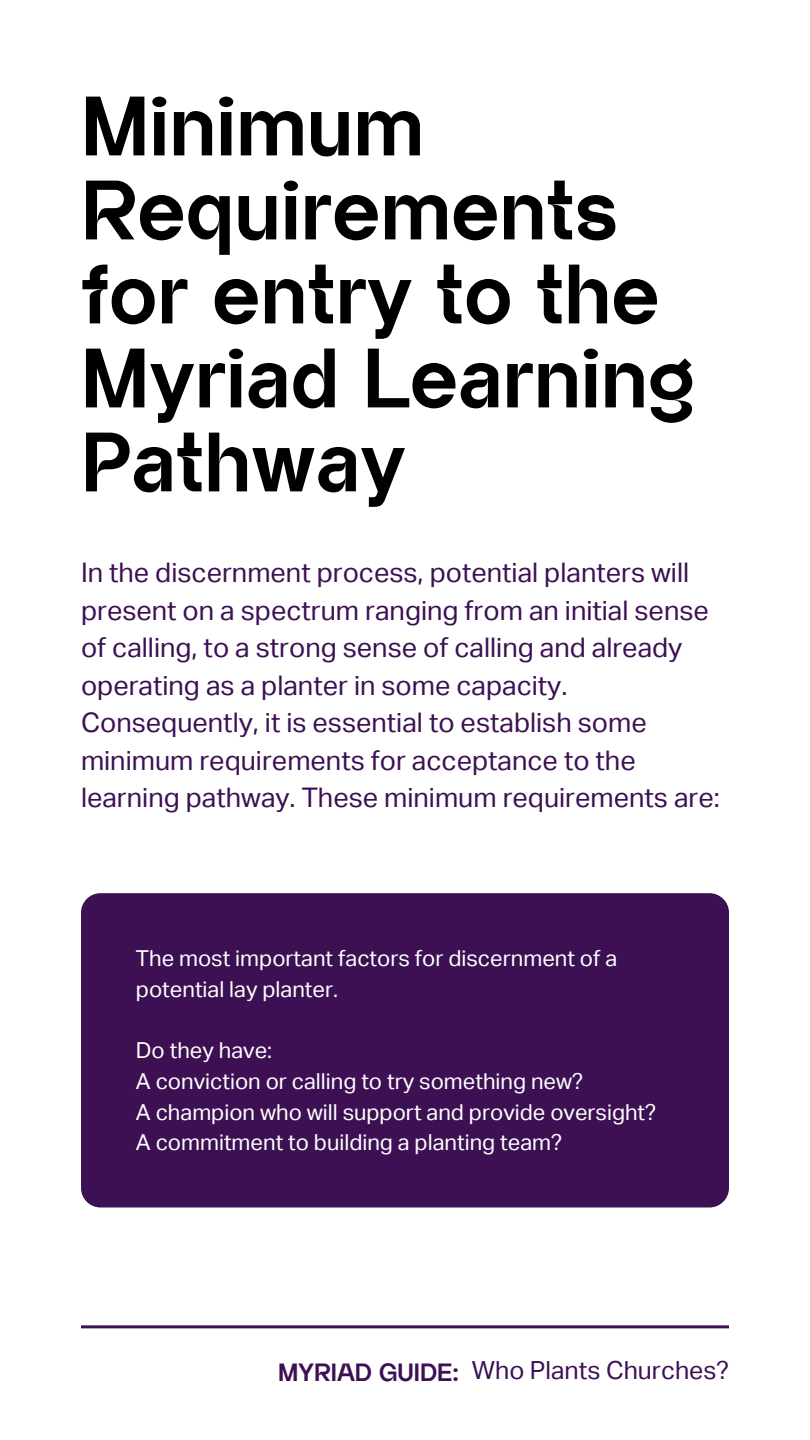
<style>
.page{position:relative;width:810px;height:1440px;background:#fff}
.page>*{position:absolute;margin:0;border:0;box-sizing:border-box;transform-origin:0 0}
.t1{font:700 84px/84px "Almarena Display";color:#000}
.t2{font:27px/37.5px "Aktiv Grotesk";color:#3c1053}
.t3{font:25px "Aktiv Grotesk";color:#3c1053}
.t4{font:22px/30.8px "Aktiv Grotesk";color:#fff}
.s1{font-family:"Almarena Display";font-weight:700}
</style>
<div class="page">
<div style="left:81px;top:893px;width:648px;height:314px;background:#3c1053;border-radius:20px"></div>
<hr style="left:81px;top:1325px;width:648px;height:3px;background:#3c1053">
<h1 class="t1" style="left:81px;top:89px;width:616px">Minimum<br>Requirements for entry to the<br>Myriad Learning<br>Pathway</h1>
<p class="t2" style="left:81px;top:558px;width:640px">In the discernment process, potential planters will present on a spectrum ranging from an initial sense of calling, to a strong sense of calling and already operating as a planter in some capacity.<br>Consequently, it is essential to establish some minimum requirements for acceptance to the learning pathway. These minimum requirements are:</p>
<p class="t4" style="left:136px;top:946px;width:483px">The most important factors for discernment of a potential lay planter.</p>
<p class="t4" style="left:136px;top:1038px;width:522px">Do they have:<br>A conviction or calling to try something new?<br>A champion who will support and provide oversight?<br>A commitment to building a planting team?</p>
<p class="t3" style="left:278px;top:1361px;width:452px"><span class="s1">MYRIAD GUIDE:</span> Who Plants Churches?</p>
</div>
